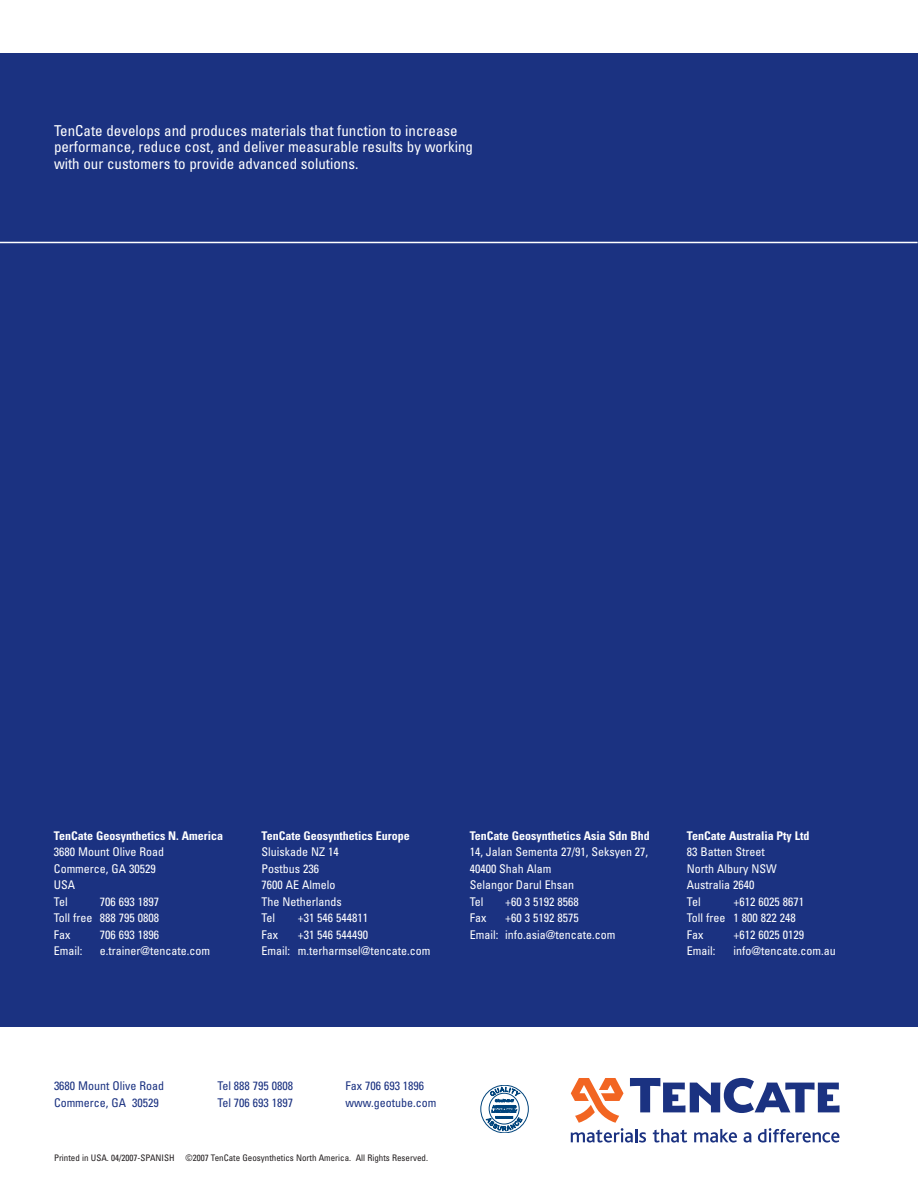
<style>
.page{position:relative;width:918px;height:1188px;background:#fff}
.page>*{position:absolute;margin:0;border:0;box-sizing:border-box;transform-origin:0 0}
.t1{font:condensed 15px/16.5px "Univers";color:#fff}
.t2{font:condensed 12px/16.5px "Univers";color:#fff}
.t3{font:700 condensed 12px "Univers";color:#fff}
.t4{font:condensed 12px/16.5px "Univers";color:#1b3281}
.t5{font:condensed 9px "Univers";color:#231f20}
</style>
<div class="page">
<div style="left:0;top:53px;width:918px;height:973px;background:#1b3281"></div>
<hr style="left:0;top:242px;width:918px;height:1px;background:#fff">
<div style="left:481px;top:1085px;width:48px;height:48px;border:1px solid #00447c;border-radius:50%"></div>
<svg style="left:486px;top:1087px;width:36px;height:44px"></svg>
<svg style="left:571px;top:1078px;width:269px;height:65px"></svg>
<p class="t1" style="left:54px;top:124px;width:421px">TenCate develops and produces materials that function to increase performance, reduce cost, and deliver measurable results by working with our customers to provide advanced solutions.</p>
<p class="t3" style="left:54px;top:831px;width:171px">TenCate Geosynthetics N. America</p>
<p class="t2" style="left:54px;top:845px;width:112px">3680 Mount Olive Road<br>Commerce, GA 30529<br>USA<br>Tel</p>
<p class="t2" style="left:54px;top:895px;width:107px;text-align:justify;text-indent:46px">706 693 1897<br>Toll free 888 795 0808<br>Fax</p>
<p class="t2" style="left:100px;top:928px;width:61px">706 693 1896</p>
<p class="t2" style="left:54px;top:944px;width:30px">Email:</p>
<p class="t2" style="left:100px;top:944px;width:112px">e.trainer@tencate.com</p>
<p class="t3" style="left:262px;top:831px;width:150px">TenCate Geosynthetics Europe</p>
<p class="t2" style="left:262px;top:845px;width:82px">Sluiskade NZ 14<br>Postbus 236<br>7600 AE Almelo<br>The Netherlands<br>Tel</p>
<p class="t2" style="left:298px;top:911px;width:72px">+31 546 544811</p>
<p class="t2" style="left:262px;top:928px;width:18px">Fax</p>
<p class="t2" style="left:262px;top:928px;width:170px;text-indent:36px">+31 546 544490<br>Email: m.terharmsel@tencate.com</p>
<p class="t3" style="left:470px;top:831px;width:182px">TenCate Geosynthetics Asia Sdn Bhd</p>
<p class="t2" style="left:470px;top:845px;width:180px">14, Jalan Sementa 27/91, Seksyen 27,<br>40400 Shah Alam<br>Selangor Darul Ehsan<br>Tel</p>
<p class="t2" style="left:505px;top:895px;width:75px">+60 3 5192 8568</p>
<p class="t2" style="left:470px;top:911px;width:18px">Fax</p>
<p class="t2" style="left:470px;top:911px;width:147px;text-align:center">+60 3 5192 8575<br>Email: info.asia@tencate.com</p>
<p class="t3" style="left:687px;top:831px;width:124px">TenCate Australia Pty Ltd</p>
<p class="t2" style="left:687px;top:845px;width:91px">83 Batten Street<br>North Albury NSW<br>Australia 2640<br>Tel</p>
<p class="t2" style="left:687px;top:895px;width:119px;text-indent:47px">+612 6025 8671<br>Toll free 1 800 822 248<br>Fax</p>
<p class="t2" style="left:734px;top:928px;width:72px">+612 6025 0129</p>
<p class="t2" style="left:687px;top:944px;width:30px">Email:</p>
<p class="t2" style="left:734px;top:944px;width:104px">info@tencate.com.au</p>
<p class="t4" style="left:54px;top:1079px;width:112px">3680 Mount Olive Road<br>Commerce, GA 30529</p>
<p class="t4" style="left:217px;top:1079px;width:77px">Tel 888 795 0808<br>Tel 706 693 1897</p>
<p class="t4" style="left:346px;top:1079px;width:92px">Fax 706 693 1896 www.geotube.com</p>
<p class="t5" style="left:54px;top:1155px;width:376px">Printed in USA. 04/2007-SPANISH ©2007 TenCate Geosynthetics North America. All Rights Reserved.</p>
</div>
